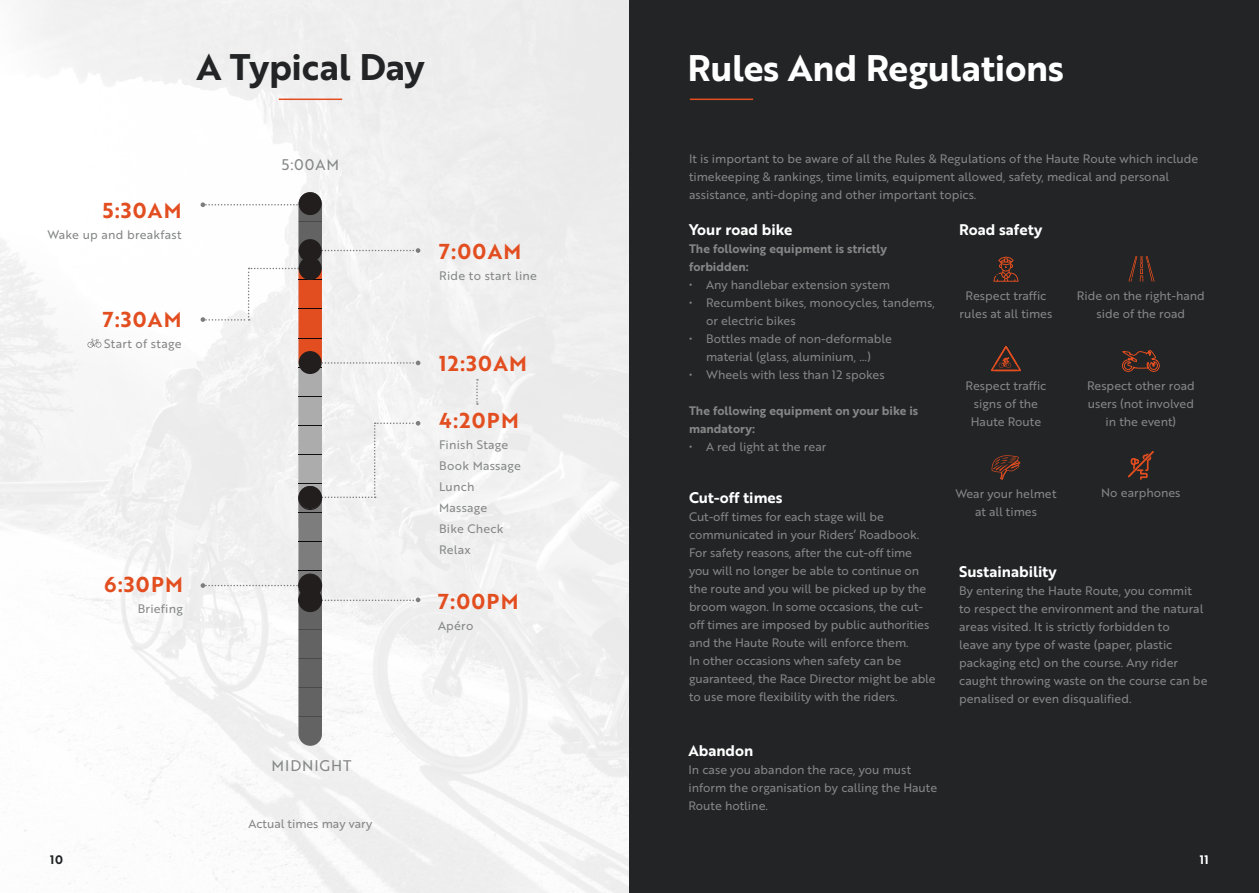
<style>
.page{position:relative;width:1259px;height:893px;background:#fff}
.page>*{position:absolute;margin:0;border:0;box-sizing:border-box;transform-origin:0 0}
.t1{font:36px "Brother 1816 Bold";letter-spacing:-.01em;color:#fff}
.t2{font:36px "Brother 1816 Bold";letter-spacing:-.005em;color:#222425}
.t3{font:21px "Brother 1816 Bold";letter-spacing:.06em;color:#e24e20}
.t4{font:15px "Brother 1816 Bold";color:#fff}
.t5{font:15px "Brother 1816 Regular";letter-spacing:.06em;color:#858686}
.t6{font:12px/18px "Brother 1816 Regular";color:#858686;text-align:center}
.t7{font:12px/21px "Brother 1816 Regular";letter-spacing:.02em;color:#858686}
.t8{font:12px/18px "Brother 1816 Bold";color:#858686}
.t9{font:12px "Brother 1816 Bold";color:#222425}
.t10{font:12px "Brother 1816 Bold";color:#fff}
</style>
<div class="page">
<div style="left:0;top:0;width:629px;height:893px;background:#f3f3f3"></div>
<hr style="left:279px;top:99px;width:63px;height:1px;background:#e24e20">
<svg style="left:476px;top:379px;width:2px;height:26px"></svg>
<svg style="left:87px;top:339px;width:15px;height:9px"></svg>
<svg style="left:201px;top:192px;width:219px;height:554px"></svg>
<div style="left:299px;top:192px;width:23px;height:23px;background:#211e1d;border-radius:50%"></div>
<div style="left:629px;top:0;width:630px;height:893px;background:#222425"></div>
<hr style="left:690px;top:99px;width:63px;height:1px;background:#e24e20">
<svg style="left:993px;top:257px;width:25px;height:25px"></svg>
<svg style="left:1128px;top:256px;width:26px;height:26px"></svg>
<svg style="left:991px;top:346px;width:30px;height:25px"></svg>
<svg style="left:1122px;top:351px;width:38px;height:21px"></svg>
<svg style="left:991px;top:455px;width:29px;height:25px"></svg>
<svg style="left:1128px;top:451px;width:26px;height:29px"></svg>
<h1 class="t2" style="left:196px;top:40px;width:230px">A Typical Day</h1>
<h2 class="t3" style="left:103px;top:195px;width:80px">5:30AM</h2>
<p class="t7" style="left:48px;top:224px;width:136px">Wake up and breakfast</p>
<h2 class="t3" style="left:103px;top:303px;width:80px">7:30AM</h2>
<p class="t7" style="left:104px;top:332px;width:79px">Start of stage</p>
<h2 class="t3" style="left:104px;top:569px;width:80px">6:30PM</h2>
<p class="t7" style="left:138px;top:598px;width:47px">Briefing</p>
<p class="t5" style="left:282px;top:154px;width:59px">5:00AM</p>
<h2 class="t3" style="left:439px;top:235px;width:84px">7:00AM</h2>
<p class="t7" style="left:439px;top:264px;width:99px">Ride to start line</p>
<h2 class="t3" style="left:439px;top:348px;width:89px">12:30AM</h2>
<h2 class="t3" style="left:439px;top:405px;width:81px">4:20PM</h2>
<p class="t7" style="left:439px;top:434px;width:83px">Finish Stage<br>Book Massage<br>Lunch<br>Massage<br>Bike Check<br>Relax</p>
<h2 class="t3" style="left:438px;top:586px;width:82px">7:00PM</h2>
<p class="t6" style="left:438px;top:616px;width:37px">Apéro</p>
<p class="t9" style="left:50px;top:851px;width:14px">10</p>
<p class="t5" style="left:272px;top:754px;width:81px">MIDNIGHT</p>
<p class="t6" style="left:249px;top:814px;width:125px">Actual times may vary</p>
<h1 class="t1" style="left:687px;top:41px;width:378px">Rules And Regulations</h1>
<p class="t6" style="left:689px;top:149px;width:510px;text-align:left">It is important to be aware of all the Rules &amp; Regulations of the Haute Route which include timekeeping &amp; rankings, time limits, equipment allowed, safety, medical and personal assistance, anti-doping and other important topics.</p>
<p class="t4" style="left:689px;top:218px;width:105px">Your road bike</p>
<p class="t4" style="left:959px;top:218px;width:85px">Road safety</p>
<p class="t8" style="left:689px;top:240px;width:199px">The following equipment is strictly forbidden:</p>
<p class="t6" style="left:689px;top:275px;width:202px">• Any handlebar extension system</p>
<p class="t6" style="left:706px;top:293px;width:230px;text-align:left;text-indent:-17px">• Recumbent bikes, monocycles, tandems, or electric bikes</p>
<p class="t6" style="left:689px;top:329px;width:204px">• Bottles made of non-deformable material (glass, aluminium, …)</p>
<p class="t6" style="left:689px;top:365px;width:197px">• Wheels with less than 12 spokes</p>
<p class="t8" style="left:689px;top:402px;width:231px">The following equipment on your bike is mandatory:</p>
<p class="t6" style="left:689px;top:437px;width:139px">• A red light at the rear</p>
<p class="t4" style="left:689px;top:487px;width:95px">Cut-off times</p>
<p class="t6" style="left:689px;top:508px;width:248px;text-align:left">Cut-off times for each stage will be communicated in your Riders’ Roadbook.<br>For safety reasons, after the cut-off time you will no longer be able to continue on the route and you will be picked up by the broom wagon. In some occasions, the cut&shy;off times are imposed by public authorities and the Haute Route will enforce them.<br>In other occasions when safety can be guaranteed, the Race Director might be able to use more flexibility with the riders.</p>
<p class="t6" style="left:959px;top:286px;width:94px">Respect traffic rules at all times</p>
<p class="t6" style="left:1077px;top:286px;width:129px">Ride on the right-hand side of the road</p>
<p class="t6" style="left:965px;top:376px;width:82px">Respect traffic signs of the<br>Haute Route</p>
<p class="t6" style="left:1087px;top:376px;width:109px">Respect other road users (not involved in the event)</p>
<p class="t6" style="left:1101px;top:484px;width:81px">No earphones</p>
<p class="t6" style="left:955px;top:484px;width:102px">Wear your helmet at all times</p>
<p class="t4" style="left:959px;top:560px;width:99px">Sustainability</p>
<p class="t6" style="left:959px;top:581px;width:250px;text-align:left">By entering the Haute Route, you commit<br>to respect the environment and the natural areas visited. It is strictly forbidden to<br>leave any type of waste (paper, plastic packaging etc) on the course. Any rider caught throwing waste on the course can be penalised or even disqualified.</p>
<p class="t4" style="left:688px;top:739px;width:66px">Abandon</p>
<p class="t6" style="left:688px;top:760px;width:250px;text-align:left">In case you abandon the race, you must inform the organisation by calling the Haute<br>Route hotline.</p>
<p class="t10" style="left:1199px;top:851px;width:10px">11</p>
</div>
